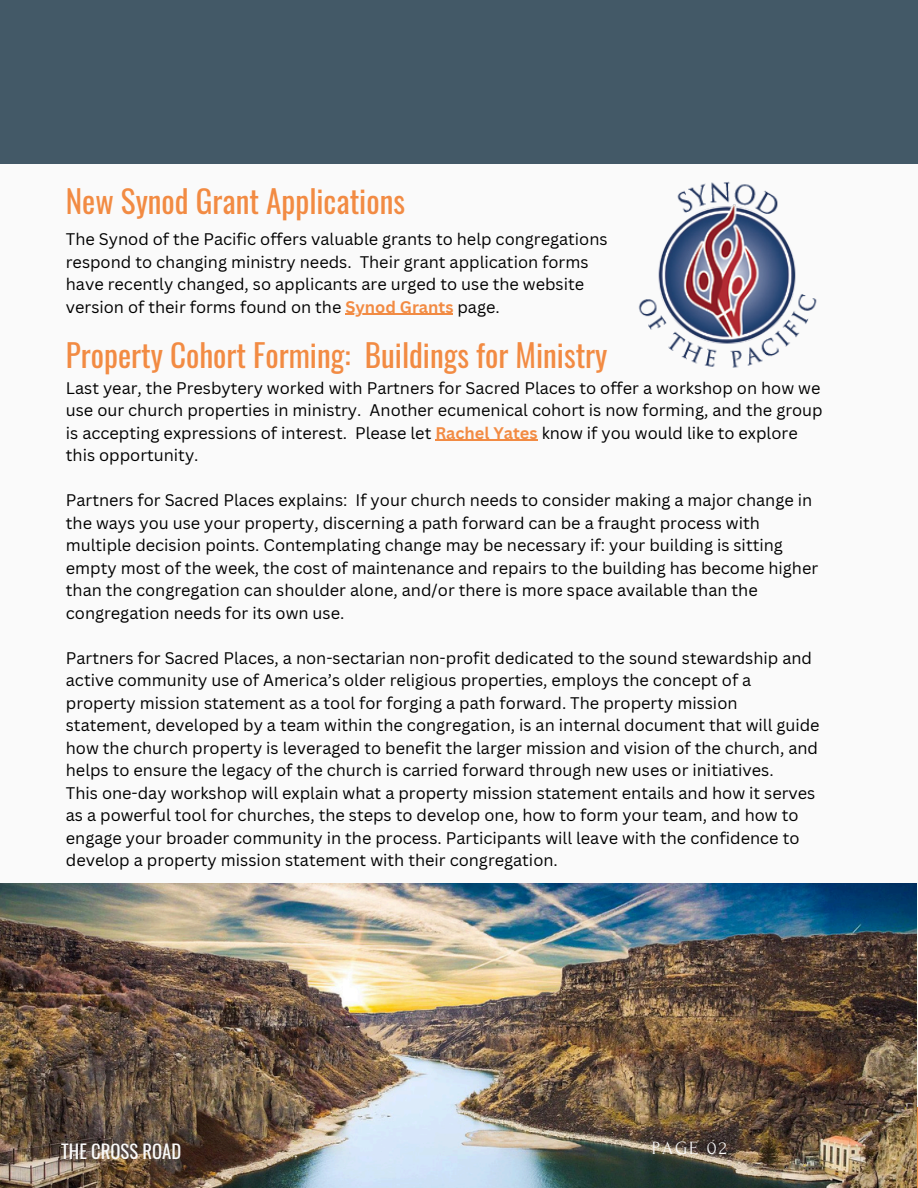
<style>
.page{position:relative;width:918px;height:1188px;background:#fafafa}
.page>*{position:absolute;margin:0;border:0;box-sizing:border-box;transform-origin:0 0}
.t1{font:31.2px "Oswald";color:#f28b43}
.t2{font:18.75px "Oswald";color:#fafafa}
.t3{font:18.75px "Forum";letter-spacing:.1em;color:#fafafa}
.t4{font:16.35px/22.5px "Canva Sans";color:#000}
.s1{font-weight:700;color:#f28b43}
</style>
<div class="page">
<div style="left:0;top:0;width:918px;height:163px;background:#435967"></div>
<img style="left:638px;top:181px;width:179px;height:187px">
<img style="left:0;top:883px;width:917px;height:305px">
<hr style="left:345px;top:314px;width:108px;height:1px;background:#f28b43">
<hr style="left:435px;top:440px;width:103px;height:1px;background:#f28b43">
<p class="t1" style="left:66px;top:177px;width:341px">New Synod Grant Applications</p>
<h1 class="t4" style="left:66px;top:228px;width:543px">The Synod of the Pacific offers valuable grants to help congregations respond to changing ministry needs. Their grant application forms have recently changed, so applicants are urged to use the website version of their forms found on the <span class="s1">Synod Grants</span> page.</h1>
<h1 class="t1" style="left:66px;top:330px;width:543px">Property Cohort Forming: Buildings for Ministry</h1>
<p class="t4" style="left:66px;top:376px;width:758px">Last year, the Presbytery worked with Partners for Sacred Places to offer a workshop on how we use our church properties in ministry. Another ecumenical cohort is now forming, and the group is accepting expressions of interest. Please let <span class="s1">Rachel Yates</span> know if you would like to explore this opportunity.</p>
<p class="t4" style="left:66px;top:489px;width:754px">Partners for Sacred Places explains: If your church needs to consider making a major change in the ways you use your property, discerning a path forward can be a fraught process with multiple decision points. Contemplating change may be necessary if: your building is sitting empty most of the week, the cost of maintenance and repairs to the building has become higher than the congregation can shoulder alone, and/or there is more space available than the congregation needs for its own use.</p>
<p class="t4" style="left:66px;top:646px;width:755px">Partners for Sacred Places, a non-sectarian non-profit dedicated to the sound stewardship and active community use of America’s older religious properties, employs the concept of a property mission statement as a tool for forging a path forward. The property mission statement, developed by a team within the congregation, is an internal document that will guide how the church property is leveraged to benefit the larger mission and vision of the church, and helps to ensure the legacy of the church is carried forward through new uses or initiatives.</p>
<p class="t4" style="left:66px;top:781px;width:751px">This one-day workshop will explain what a property mission statement entails and how it serves as a powerful tool for churches, the steps to develop one, how to form your team, and how to engage your broader community in the process. Participants will leave with the confidence to develop a property mission statement with their congregation.</p>
<p class="t2" style="left:61px;top:1137px;width:122px">THE CROSS ROAD</p>
<h2 class="t3" style="left:652px;top:1138px;width:76px">PAGE 02</h2>
</div>
